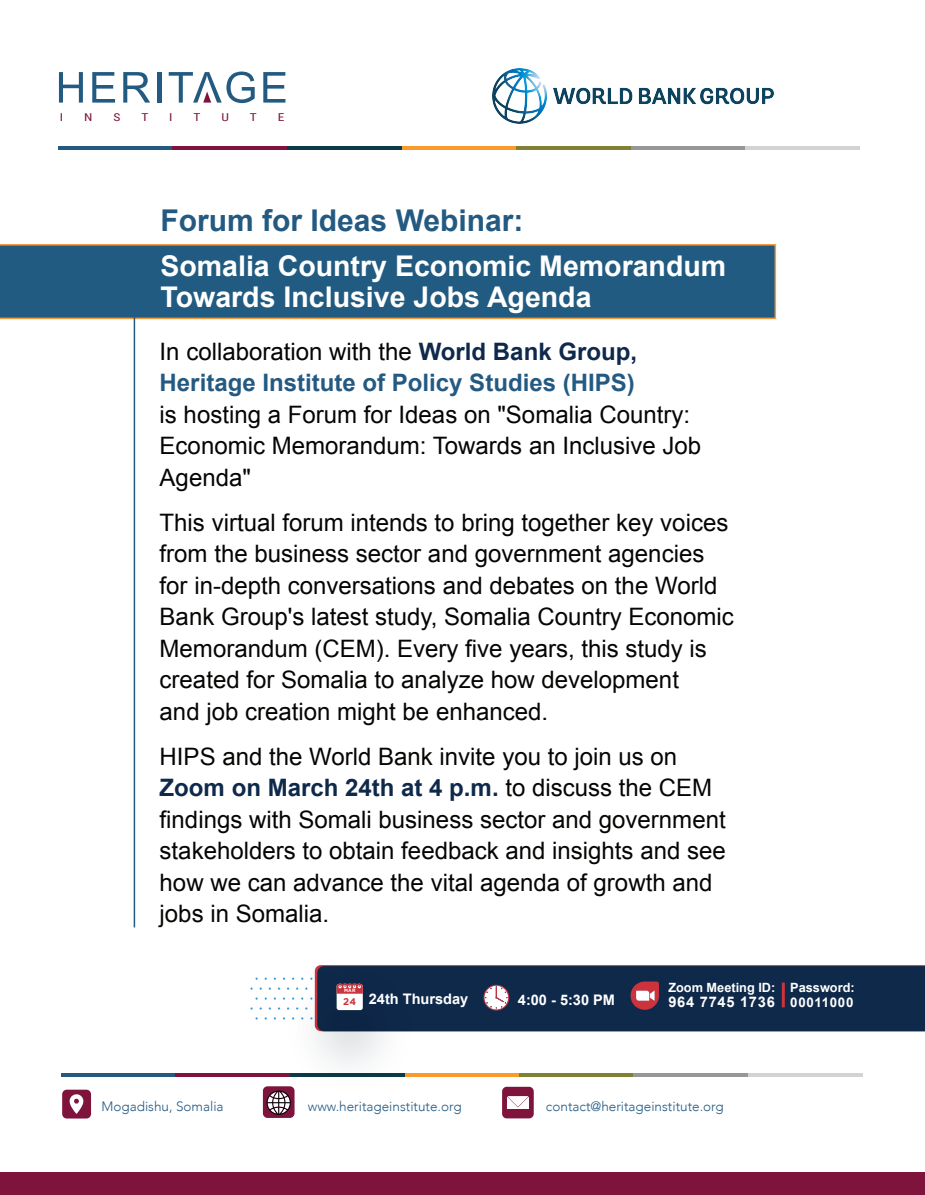
<style>
.page{position:relative;width:925px;height:1195px;background:#fff}
.page>*{position:absolute;margin:0;border:0;box-sizing:border-box;transform-origin:0 0}
.t1{font:700 30px "Arial";color:#245a82}
.t2{font:700 28.5px/31.5px "Arial";color:#fff}
.t3{font:24px/31.5px "Arial";color:#050504}
.t4{font:700 24px/31.5px "Arial";color:#245a82}
.t5{font:700 14.55px "Arial";color:#fff}
.t6{font:700 14.55px "Arial";letter-spacing:.05em;color:#fff}
.t7{font:300 13.5px "Avenir";color:#245a82}
.t8{font:700 13.35px "Arial";letter-spacing:.05em;color:#fff}
.t9{font:700 12.75px "Arial";color:#fff}
.t10{font:10.8px "Roboto Condensed";color:#7e133c;scale:1.24 1}
.t11{font:700 9.75px "Homepage Baukasten";color:#cd333d}
.t12{font:700 4.65px "Homepage Baukasten";color:#fff}
.s1{font-weight:400;color:#050504}
.s2{color:#0f294b}
.s3{font-weight:700;color:#0f294b}
</style>
<div class="page">
<div style="left:0;top:244px;width:775px;height:75px;background:#225b81"></div>
<div style="left:502px;top:1086px;width:31px;height:32px;background:#7e133c;border-radius:5px"></div>
<div style="left:263px;top:1086px;width:31px;height:31px;background:#7e133c;border-radius:5px"></div>
<svg style="left:266px;top:1096px;width:22px;height:18px"></svg>
<div style="left:62px;top:1089px;width:29px;height:29px;background:#7e133c;border-radius:5px"></div>
<svg style="left:69px;top:1094px;width:14px;height:19px"></svg>
<svg style="left:507px;top:1096px;width:21px;height:12px"></svg>
<div style="left:0;top:1172px;width:924px;height:22px;background:#7e133c"></div>
<svg style="left:61px;top:1073px;width:114px;height:3px"></svg>
<svg style="left:747px;top:1073px;width:115px;height:3px"></svg>
<svg style="left:633px;top:1073px;width:114px;height:3px"></svg>
<svg style="left:518px;top:1073px;width:115px;height:3px"></svg>
<svg style="left:430px;top:1073px;width:88px;height:3px"></svg>
<svg style="left:175px;top:1073px;width:94px;height:3px"></svg>
<svg style="left:59px;top:72px;width:24px;height:31px"></svg>
<svg style="left:92px;top:72px;width:23px;height:31px"></svg>
<svg style="left:123px;top:72px;width:27px;height:31px"></svg>
<hr style="left:157px;top:72px;width:4px;height:31px;background:#235a81">
<svg style="left:263px;top:72px;width:22px;height:31px"></svg>
<svg style="left:169px;top:72px;width:85px;height:31px"></svg>
<hr style="left:58px;top:146px;width:114px;height:3px;background:#245a82">
<hr style="left:744px;top:146px;width:115px;height:3px;background:#d4d3d2">
<hr style="left:630px;top:146px;width:114px;height:3px;background:#959799">
<hr style="left:515px;top:146px;width:115px;height:3px;background:#808133">
<hr style="left:401px;top:146px;width:114px;height:3px;background:#f89a2c">
<hr style="left:287px;top:146px;width:114px;height:3px;background:#0b3a49">
<hr style="left:172px;top:146px;width:115px;height:3px;background:#7f133d">
<hr style="left:134px;top:253px;width:1px;height:674px;background:#225b81">
<img style="left:269px;top:1031px;width:161px;height:79px">
<svg style="left:250px;top:965px;width:674px;height:66px;background:#31415f"></svg>
<hr style="left:781px;top:982px;width:3px;height:25px;background:#cd333d">
<img style="left:492px;top:68px;width:281px;height:55px">
<p class="t10" style="left:60px;top:110px;width:4px">I</p>
<p class="t10" style="left:84px;top:110px;width:8px">N</p>
<p class="t10" style="left:113px;top:110px;width:7px">S</p>
<p class="t10" style="left:141px;top:110px;width:7px">T</p>
<p class="t10" style="left:169px;top:110px;width:4px">I</p>
<p class="t10" style="left:193px;top:110px;width:7px">T</p>
<p class="t10" style="left:221px;top:110px;width:8px">U</p>
<p class="t10" style="left:250px;top:110px;width:7px">T</p>
<p class="t10" style="left:278px;top:110px;width:7px">E</p>
<p class="t1" style="left:160px;top:200px;width:364px">Forum for Ideas Webinar:</p>
<p class="t2" style="left:160px;top:251px;width:567px">Somalia Country Economic Memorandum<br>Towards Inclusive Jobs Agenda</p>
<p class="t4" style="left:159px;top:336px;width:479px"><span class="s1">In collaboration with the</span> <span class="s2">World Bank Group,<br></span>Heritage Institute of Policy Studies (HIPS)</p>
<p class="t3" style="left:159px;top:398px;width:543px">is hosting a Forum for Ideas on "Somalia Country:<br>Economic Memorandum: Towards an Inclusive Job<br>Agenda"</p>
<p class="t3" style="left:159px;top:506px;width:575px">This virtual forum intends to bring together key voices from the business sector and government agencies for in-depth conversations and debates on the World Bank Group's latest study, Somalia Country Economic Memorandum (CEM). Every five years, this study is created for Somalia to analyze how development<br>and job creation might be enhanced.</p>
<p class="t3" style="left:159px;top:740px;width:567px">HIPS and the World Bank invite you to join us on <span class="s3">Zoom on March 24th at 4 p.m.</span> to discuss the CEM findings with Somali business sector and government stakeholders to obtain feedback and insights and see how we can advance the vital agenda of growth and jobs in Somalia.</p>
<p class="t12" style="left:344px;top:988px;width:13px">MAR</p>
<p class="t11" style="left:343px;top:995px;width:15px">24</p>
<p class="t9" style="left:668px;top:978px;width:108px">Zoom Meeting ID:</p>
<p class="t5" style="left:369px;top:989px;width:101px">24th Thursday</p>
<p class="t5" style="left:517px;top:990px;width:98px">4:00 - 5:30 PM</p>
<p class="t6" style="left:668px;top:992px;width:108px">964 7745 1736</p>
<p class="t9" style="left:790px;top:978px;width:66px">Password:</p>
<p class="t8" style="left:790px;top:993px;width:65px">00011000</p>
<p class="t7" style="left:101px;top:1097px;width:124px">Mogadishu, Somalia</p>
<p class="t7" style="left:308px;top:1097px;width:155px">www.heritageinstitute.org</p>
<p class="t7" style="left:545px;top:1097px;width:179px">contact@heritageinstitute.org</p>
</div>
